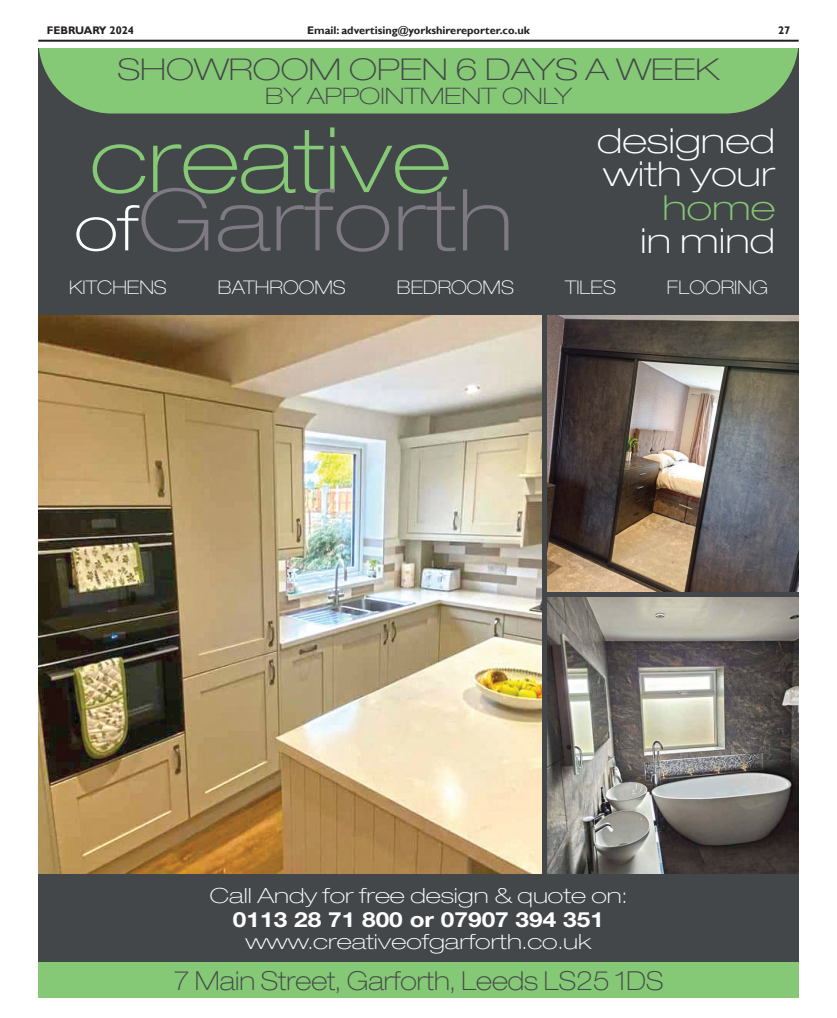
<style>
.page{position:relative;width:837px;height:1018px;background:#fff}
.page>*{position:absolute;margin:0;border:0;box-sizing:border-box;transform-origin:0 0}
.t1{font:100 expanded 90.5px "Helvetica Neue LT Pro";color:#85c875;scale:1.04 1}
.t2{font:100 expanded 85.7px "Helvetica Neue LT Pro";letter-spacing:.02em;color:#7f7983;scale:1.06 1}
.t3{font:100 expanded 34.5px/33.5px "Helvetica Neue LT Pro";color:#fff;text-align:right;scale:1.16 1}
.t4{font:100 expanded 30.1px "Helvetica Neue LT Pro";color:#434749;scale:1.14 1}
.t5{font:100 expanded 26.2px "Helvetica Neue LT Pro";color:#434749}
.t6{font:100 expanded 22.8px "Helvetica Neue LT Pro";color:#434749;scale:1.14 1}
.t7{font:100 expanded 20.9px/24.1px "Helvetica Neue LT Pro";color:#fff;text-align:center;scale:1.17 1}
.t8{font:100 expanded 18.8px "Helvetica Neue LT Pro";color:#fff}
.t9{font:700 11px "Gill Sans";color:#231f20}
.s1{color:#85c875}
.s2{font-size:62.9px;color:#fff}
.s3{font-weight:700;font-stretch:normal}
</style>
<div class="page">
<hr style="left:38px;top:40px;width:760px;height:2px;background:#231f20">
<div style="left:38px;top:48px;width:760px;height:950px;background:#434749"></div>
<div style="left:38px;top:48px;width:760px;height:65px;background:#85c875"></div>
<img style="left:38px;top:316px;width:503px;height:558px">
<img style="left:547px;top:316px;width:251px;height:276px">
<img style="left:547px;top:598px;width:251px;height:276px">
<div style="left:38px;top:962px;width:760px;height:36px;background:#85c875"></div>
<p class="t9" style="left:47px;top:23px;width:89px">FEBRUARY 2024</p>
<p class="t9" style="left:307px;top:23px;width:224px">Email: advertising@yorkshirereporter.co.uk</p>
<p class="t9" style="left:777px;top:23px;width:14px">27</p>
<p class="t4" style="left:117px;top:51px;width:529px">SHOWROOM OPEN 6 DAYS A WEEK</p>
<p class="t6" style="left:265px;top:82px;width:270px">BY APPOINTMENT ONLY</p>
<p class="t3" style="left:597px;top:123px;width:155px">designed with your <span class="s1">home<br></span>in mind</p>
<p class="t8" style="left:69px;top:276px;width:99px">KITCHENS</p>
<p class="t8" style="left:218px;top:276px;width:129px">BATHROOMS</p>
<p class="t8" style="left:396px;top:276px;width:118px">BEDROOMS</p>
<p class="t8" style="left:564px;top:276px;width:52px">TILES</p>
<p class="t8" style="left:666px;top:276px;width:102px">FLOORING</p>
<p class="t1" style="left:90px;top:106px;width:347px">creative</p>
<p class="t2" style="left:74px;top:169px;width:415px"><span class="s2">of</span>Garforth</p>
<p class="t7" style="left:210px;top:883px;width:358px">Call Andy for free design &amp; quote on:<br><span class="s3">0113 28 71 800 or 07907 394 351</span></p>
<p class="t7" style="left:245px;top:929px;width:297px">www.creativeofgarforth.co.uk</p>
<p class="t5" style="left:174px;top:964px;width:491px">7 Main Street, Garforth, Leeds LS25 1DS</p>
</div>
